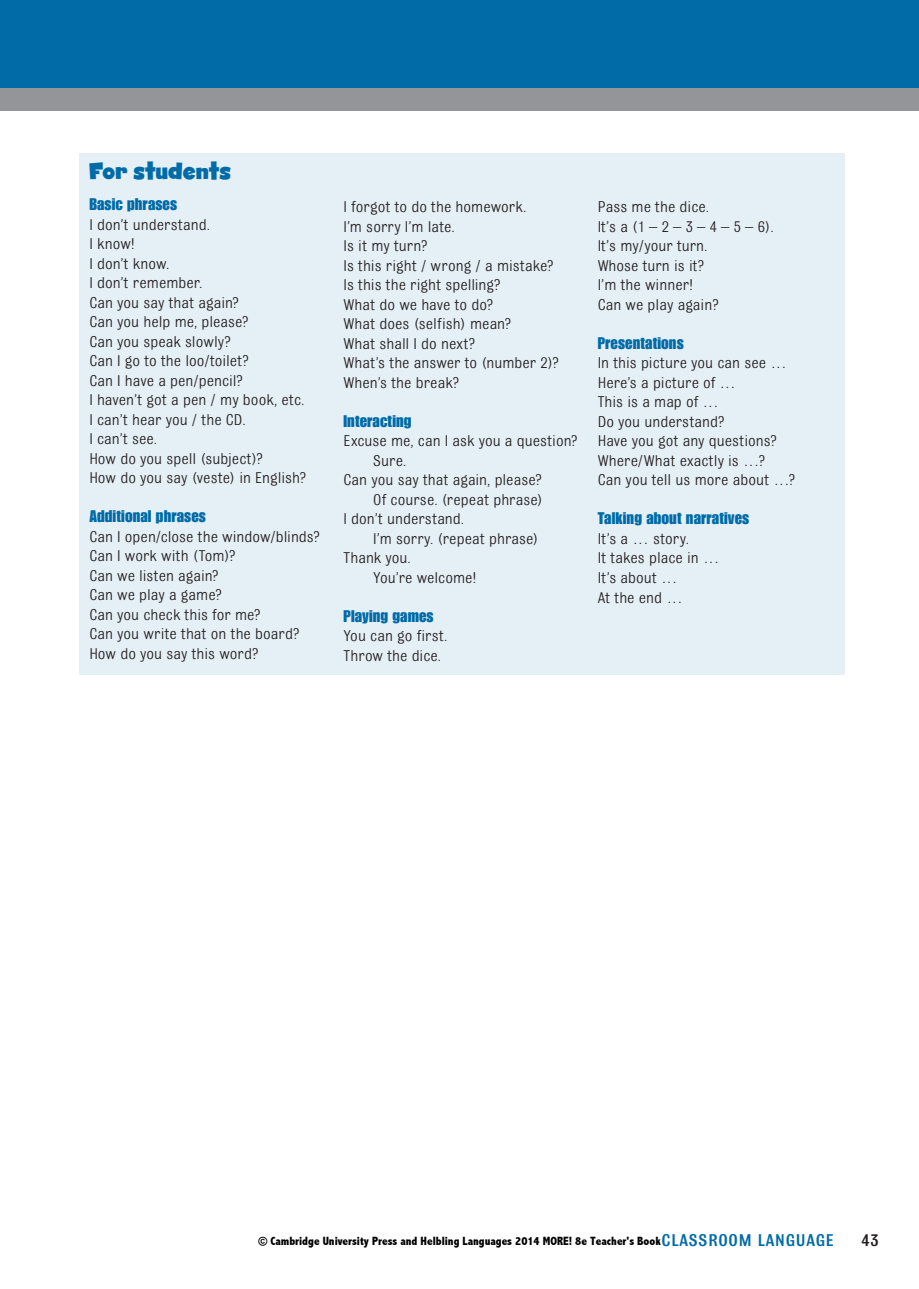
<style>
.page{position:relative;width:919px;height:1289px;background:#fff}
.page>*{position:absolute;margin:0;border:0;box-sizing:border-box;transform-origin:0 0}
.t1{font:24px "Ghost Kid AOE";letter-spacing:.005em;color:#006ba7;scale:.95 1}
.t2{font:500 18px "Bulldog";letter-spacing:.04em;color:#006ba7}
.t3{font:500 18px "Bulldog";color:#231f20}
.t4{font:16.5px/19.5px "Bulldog";color:#231f20}
.t5{font:16.5px "Impact LT Std";letter-spacing:.005em;color:#006ba7}
.t6{font:800 12px "Abadi MT Condensed";color:#000}
</style>
<div class="page">
<div style="left:0;top:0;width:13px;height:92px;background:#006ba7"></div>
<div style="left:0;top:89px;width:13px;height:22px;background:#939598"></div>
<div style="left:13px;top:0;width:905px;height:92px;background:#006ba7"></div>
<div style="left:13px;top:89px;width:905px;height:22px;background:#939598"></div>
<div style="left:79px;top:153px;width:765px;height:521px;background:#e5eff6"></div>
<h1 class="t1" style="left:89px;top:157px;width:150px">For students</h1>
<p class="t5" style="left:89px;top:195px;width:89px">Basic phrases</p>
<p class="t4" style="left:89px;top:214px;width:218px">I don’t understand.<br>I know!<br>I don’t know.<br>I don’t remember.<br>Can you say that again?<br>Can you help me, please?<br>Can you speak slowly?<br>Can I go to the loo/toilet?<br>Can I have a pen/pencil?<br>I haven’t got a pen / my book, etc.<br>I can’t hear you / the CD.<br>I can’t see.<br>How do you spell (subject)?<br>How do you say (veste) in English?</p>
<p class="t5" style="left:89px;top:507px;width:118px">Additional phrases</p>
<p class="t4" style="left:89px;top:526px;width:232px">Can I open/close the window/blinds?<br>Can I work with (Tom)?<br>Can we listen again?<br>Can we play a game?<br>Can you check this for me?<br>Can you write that on the board?<br>How do you say this word?</p>
<p class="t4" style="left:343px;top:197px;width:217px">I forgot to do the homework.<br>I’m sorry I’m late.<br>Is it my turn?<br>Is this right / wrong / a mistake?<br>Is this the right spelling?<br>What do we have to do?<br>What does (selfish) mean?<br>What shall I do next?<br>What’s the answer to (number 2)?<br>When’s the break?</p>
<p class="t5" style="left:343px;top:411px;width:69px">Interacting</p>
<p class="t4" style="left:343px;top:431px;width:235px">Excuse me, can I ask you a question?</p>
<p class="t4" style="left:373px;top:450px;width:34px">Sure.</p>
<p class="t4" style="left:343px;top:470px;width:199px">Can you say that again, please?</p>
<p class="t4" style="left:373px;top:489px;width:171px">Of course. (repeat phrase)</p>
<p class="t4" style="left:343px;top:509px;width:122px">I don’t understand.</p>
<p class="t4" style="left:373px;top:528px;width:167px">I’m sorry. (repeat phrase)</p>
<p class="t4" style="left:343px;top:548px;width:69px">Thank you.</p>
<p class="t4" style="left:373px;top:567px;width:105px">You’re welcome!</p>
<p class="t5" style="left:343px;top:606px;width:92px">Playing games</p>
<p class="t4" style="left:343px;top:626px;width:105px">You can go first.<br>Throw the dice.</p>
<p class="t4" style="left:597px;top:197px;width:177px">Pass me the dice.<br>It’s a (1 – 2 – 3 – 4 – 5 – 6).<br>It’s my/your turn.<br>Whose turn is it?<br>I’m the winner!<br>Can we play again?</p>
<p class="t5" style="left:597px;top:333px;width:87px">Presentations</p>
<p class="t4" style="left:597px;top:353px;width:199px">In this picture you can see …<br>Here’s a picture of …<br>This is a map of …<br>Do you understand?<br>Have you got any questions?<br>Where/What exactly is …?<br>Can you tell us more about …?</p>
<p class="t5" style="left:597px;top:509px;width:153px">Talking about narratives</p>
<p class="t4" style="left:597px;top:528px;width:123px">It’s a … story.<br>It takes place in …<br>It’s about …<br>At the end …</p>
<p class="t2" style="left:661px;top:1231px;width:174px">CLASSROOM LANGUAGE</p>
<p class="t3" style="left:861px;top:1231px;width:19px">43</p>
<p class="t6" style="left:258px;top:1234px;width:403px">© Cambridge University Press and Helbling Languages 2014 MORE! 8e Teacher's Book</p>
</div>
